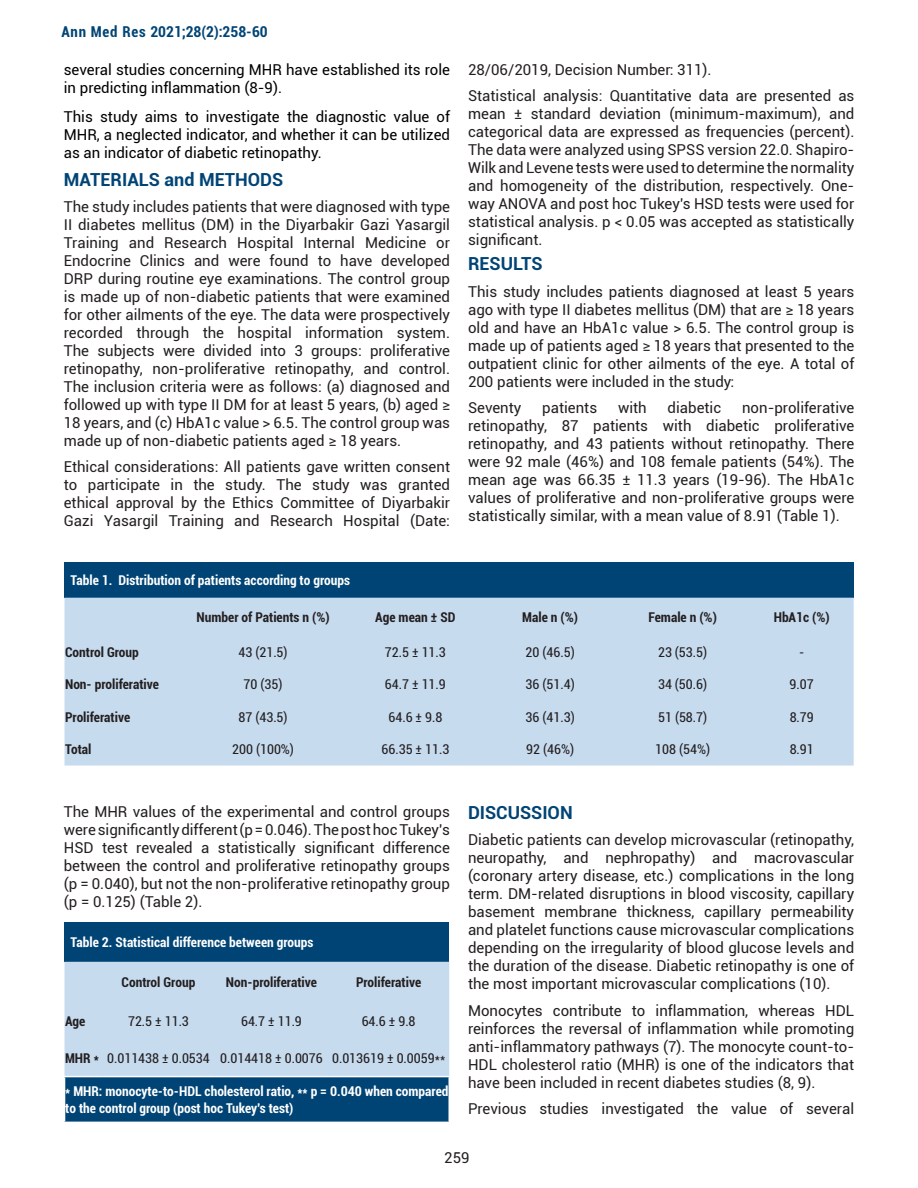
<style>
.page{position:relative;width:918px;height:1188px;background:#fff}
.page>*{position:absolute;margin:0;border:0;box-sizing:border-box;transform-origin:0 0}
.t1{font:700 18px "Roboto";color:#004475}
.t2{font:15px/18px "Roboto";color:#231f20;text-align:justify}
.t3{font:15px/18px "Roboto";color:#000}
.t4{font:700 condensed 15px "Roboto";color:#004475}
.t5{font:condensed 13.5px "Roboto";color:#231f20}
.t6{font:700 condensed 13.5px/16.2px "Roboto";color:#fff}
.t7{font:700 condensed 13.5px "Roboto";color:#231f20}
.s1{font-weight:700}
</style>
<div class="page">
<div style="left:65px;top:562px;width:789px;height:36px;background:#004475"></div>
<div style="left:65px;top:598px;width:789px;height:168px;background:#c7dbef"></div>
<div style="left:65px;top:922px;width:384px;height:40px;background:#004475"></div>
<div style="left:65px;top:962px;width:384px;height:114px;background:#c7dbef"></div>
<div style="left:65px;top:1077px;width:384px;height:45px;background:#004475"></div>
<hr style="left:448px;top:1077px;width:2px;height:45px;background:#fff">
<p class="t4" style="left:61px;top:21px;width:208px">Ann Med Res 2021;28(2):258-60</p>
<p class="t3" style="left:64px;top:60px;width:388px">several studies concerning MHR have established its role in predicting inflammation (8-9).</p>
<p class="t3" style="left:64px;top:107px;width:388px;text-align:justify">This study aims to investigate the diagnostic value of MHR, a neglected indicator, and whether it can be utilized as an indicator of diabetic retinopathy.</p>
<p class="t1" style="left:64px;top:167px;width:221px">MATERIALS and METHODS</p>
<p class="t2" style="left:64px;top:197px;width:388px">The study includes patients that were diagnosed with type II diabetes mellitus (DM) in the Diyarbakir Gazi Yasargil Training and Research Hospital Internal Medicine or Endocrine Clinics and were found to have developed DRP during routine eye examinations. The control group is made up of non-diabetic patients that were examined for other ailments of the eye. The data were prospectively recorded through the hospital information system.<br>The subjects were divided into 3 groups: proliferative retinopathy, non-proliferative retinopathy, and control.<br>The inclusion criteria were as follows: (a) diagnosed and followed up with type II DM for at least 5 years, (b) aged ≥ 18 years, and (c) HbA1c value &gt; 6.5. The control group was made up of non-diabetic patients aged ≥ 18 years.</p>
<p class="t2" style="left:64px;top:457px;width:388px">Ethical considerations: All patients gave written consent to participate in the study. The study was granted ethical approval by the Ethics Committee of Diyarbakir Gazi Yasargil Training and Research Hospital (Date:</p>
<p class="t2" style="left:468px;top:56px;width:388px;line-height:25.7px">28/06/2019, Decision Number: 311).<br>Statistical analysis: Quantitative data are presented as</p>
<p class="t2" style="left:468px;top:104px;width:388px">mean ± standard deviation (minimum-maximum), and categorical data are expressed as frequencies (percent).<br>The data were analyzed using SPSS version 22.0. Shapiro-Wilk and Levene tests were used to determine the normality and homogeneity of the distribution, respectively. One&shy;way ANOVA and post hoc Tukey's HSD tests were used for statistical analysis. p &lt; 0.05 was accepted as statistically significant.</p>
<p class="t1" style="left:468px;top:251px;width:76px">RESULTS</p>
<p class="t2" style="left:468px;top:282px;width:388px">This study includes patients diagnosed at least 5 years ago with type II diabetes mellitus (DM) that are ≥ 18 years old and have an HbA1c value &gt; 6.5. The control group is made up of patients aged ≥ 18 years that presented to the outpatient clinic for other ailments of the eye. A total of 200 patients were included in the study:</p>
<p class="t2" style="left:468px;top:398px;width:55px">Seventy</p>
<p class="t2" style="left:542px;top:398px;width:56px">patients</p>
<p class="t2" style="left:618px;top:398px;width:30px">with</p>
<p class="t2" style="left:668px;top:398px;width:55px">diabetic</p>
<p class="t2" style="left:468px;top:398px;width:388px;text-indent:274px">non-proliferative retinopathy, 87 patients with diabetic proliferative retinopathy, and 43 patients without retinopathy. There were 92 male (46%) and 108 female patients (54%). The mean age was 66.35 ± 11.3 years (19-96). The HbA1c values of proliferative and non-proliferative groups were statistically similar, with a mean value of 8.91 (Table 1).</p>
<p class="t6" style="left:71px;top:571px;width:281px">Table 1. Distribution of patients according to groups</p>
<p class="t7" style="left:197px;top:607px;width:135px">Number of Patients n (%)</p>
<p class="t7" style="left:375px;top:607px;width:82px">Age mean ± SD</p>
<p class="t7" style="left:522px;top:607px;width:57px">Male n (%)</p>
<p class="t7" style="left:648px;top:607px;width:70px">Female n (%)</p>
<p class="t7" style="left:774px;top:607px;width:58px">HbA1c (%)</p>
<p class="t7" style="left:65px;top:643px;width:75px">Control Group</p>
<p class="t5" style="left:239px;top:643px;width:51px">43 (21.5)</p>
<p class="t5" style="left:385px;top:643px;width:62px">72.5 ± 11.3</p>
<p class="t5" style="left:526px;top:643px;width:51px">20 (46.5)</p>
<p class="t5" style="left:658px;top:643px;width:51px">23 (53.5)</p>
<p class="t5" style="left:799px;top:643px;width:7px">-</p>
<p class="t7" style="left:65px;top:675px;width:95px">Non- proliferative</p>
<p class="t5" style="left:244px;top:675px;width:40px">70 (35)</p>
<p class="t5" style="left:385px;top:675px;width:62px">64.7 ± 11.9</p>
<p class="t5" style="left:526px;top:675px;width:51px">36 (51.4)</p>
<p class="t5" style="left:658px;top:675px;width:51px">34 (50.6)</p>
<p class="t5" style="left:790px;top:675px;width:26px">9.07</p>
<p class="t7" style="left:65px;top:708px;width:67px">Proliferative</p>
<p class="t5" style="left:239px;top:708px;width:51px">87 (43.5)</p>
<p class="t5" style="left:388px;top:708px;width:55px">64.6 ± 9.8</p>
<p class="t5" style="left:526px;top:708px;width:51px">36 (41.3)</p>
<p class="t5" style="left:658px;top:708px;width:51px">51 (58.7)</p>
<p class="t5" style="left:790px;top:708px;width:26px">8.79</p>
<p class="t7" style="left:65px;top:740px;width:28px">Total</p>
<p class="t5" style="left:232px;top:740px;width:63px">200 (100%)</p>
<p class="t5" style="left:382px;top:740px;width:69px">66.35 ± 11.3</p>
<p class="t5" style="left:526px;top:740px;width:49px">92 (46%)</p>
<p class="t5" style="left:655px;top:740px;width:56px">108 (54%)</p>
<p class="t5" style="left:790px;top:740px;width:26px">8.91</p>
<p class="t2" style="left:64px;top:802px;width:388px">The MHR values of the experimental and control groups were significantly different (p = 0.046). The post hoc Tukey's HSD test revealed a statistically significant difference between the control and proliferative retinopathy groups (p = 0.040), but not the non-proliferative retinopathy group (p = 0.125) (Table 2).</p>
<p class="t6" style="left:71px;top:933px;width:244px">Table 2. Statistical difference between groups</p>
<p class="t7" style="left:122px;top:973px;width:75px">Control Group</p>
<p class="t7" style="left:226px;top:973px;width:92px">Non-proliferative</p>
<p class="t7" style="left:356px;top:973px;width:67px">Proliferative</p>
<p class="t7" style="left:65px;top:1012px;width:22px">Age</p>
<p class="t5" style="left:128px;top:1012px;width:62px">72.5 ± 11.3</p>
<p class="t5" style="left:241px;top:1012px;width:62px">64.7 ± 11.9</p>
<p class="t5" style="left:362px;top:1012px;width:55px">64.6 ± 9.8</p>
<p class="t5" style="left:65px;top:1048px;width:382px"><span class="s1">MHR *</span> 0.011438 ± 0.0534 0.014418 ± 0.0076 0.013619 ± 0.0059**</p>
<p class="t6" style="left:65px;top:1083px;width:385px">* MHR: monocyte-to-HDL cholesterol ratio, ** p = 0.040 when compared to the control group (post hoc Tukey's test)</p>
<p class="t1" style="left:468px;top:800px;width:106px">DISCUSSION</p>
<p class="t2" style="left:468px;top:830px;width:388px">Diabetic patients can develop microvascular (retinopathy, neuropathy, and nephropathy) and macrovascular (coronary artery disease, etc.) complications in the long term. DM-related disruptions in blood viscosity, capillary basement membrane thickness, capillary permeability and platelet functions cause microvascular complications depending on the irregularity of blood glucose levels and the duration of the disease. Diabetic retinopathy is one of the most important microvascular complications (10).</p>
<p class="t2" style="left:468px;top:1001px;width:388px">Monocytes contribute to inflammation, whereas HDL reinforces the reversal of inflammation while promoting anti-inflammatory pathways (7). The monocyte count-to-HDL cholesterol ratio (MHR) is one of the indicators that have been included in recent diabetes studies (8, 9).</p>
<p class="t2" style="left:468px;top:1099px;width:388px">Previous studies investigated the value of several</p>
<p class="t2" style="left:444px;top:1148px;width:27px">259</p>
</div>
